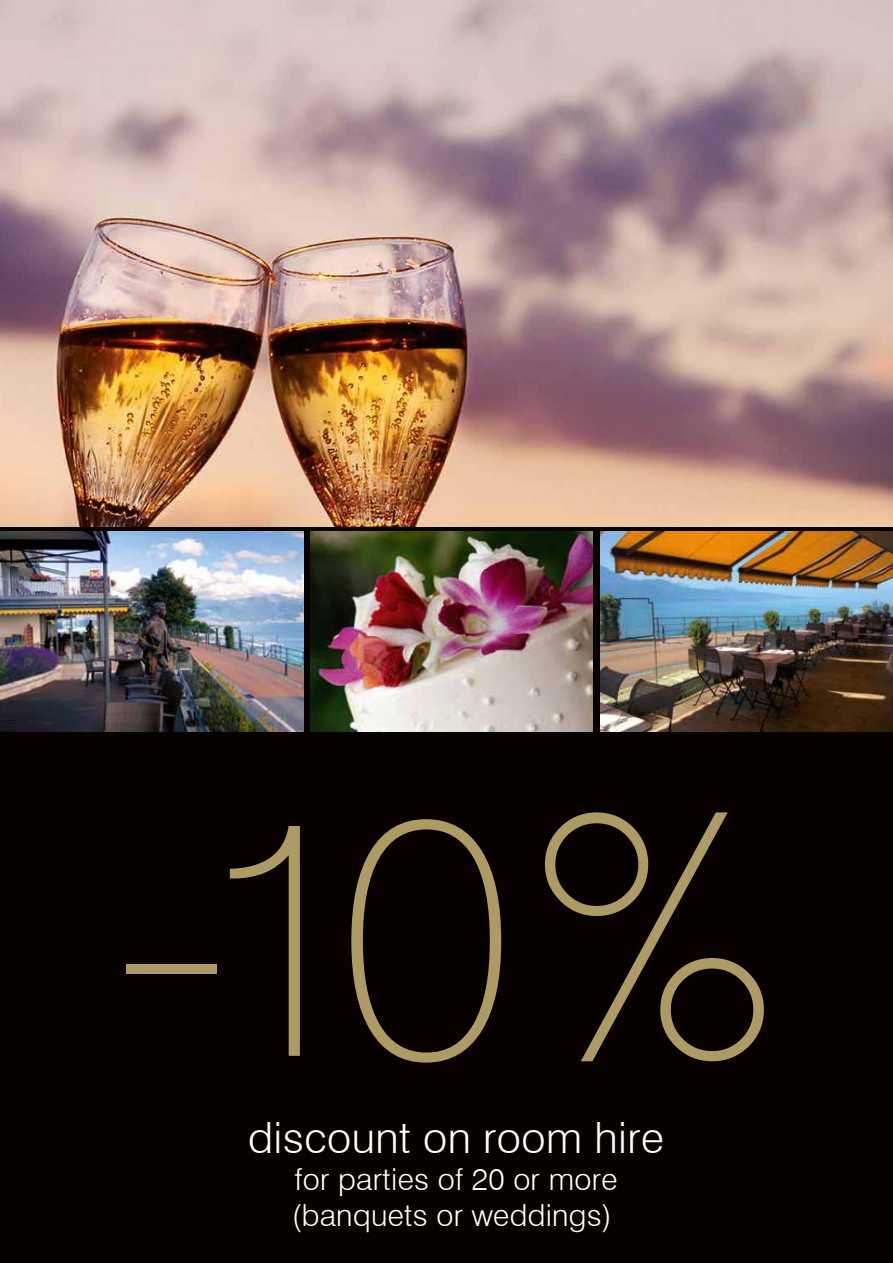
<style>
.page{position:relative;width:893px;height:1263px;background:#070200}
.page>*{position:absolute;margin:0;border:0;box-sizing:border-box;transform-origin:0 0}
.t1{font:100 338.4px "Swiss 721 BT";color:#ae9a63}
.t2{font:300 43.2px "Swiss 721 BT";letter-spacing:.01em;color:#fff}
.t3{font:300 30.45px/36.6px "Swiss 721 BT";letter-spacing:.01em;color:#fff}
</style>
<div class="page">
<img style="left:0;top:0;width:893px;height:526px">
<img style="left:600px;top:532px;width:293px;height:200px">
<img style="left:0;top:532px;width:304px;height:200px">
<img style="left:311px;top:532px;width:282px;height:200px">
<h1 class="t1" style="left:113px;top:730px;width:665px">-10%</h1>
<h2 class="t2" style="left:248px;top:1112px;width:417px">discount on room hire</h2>
<p class="t3" style="left:292px;top:1160px;width:327px">for parties of 20 or more (banquets or weddings)</p>
</div>
